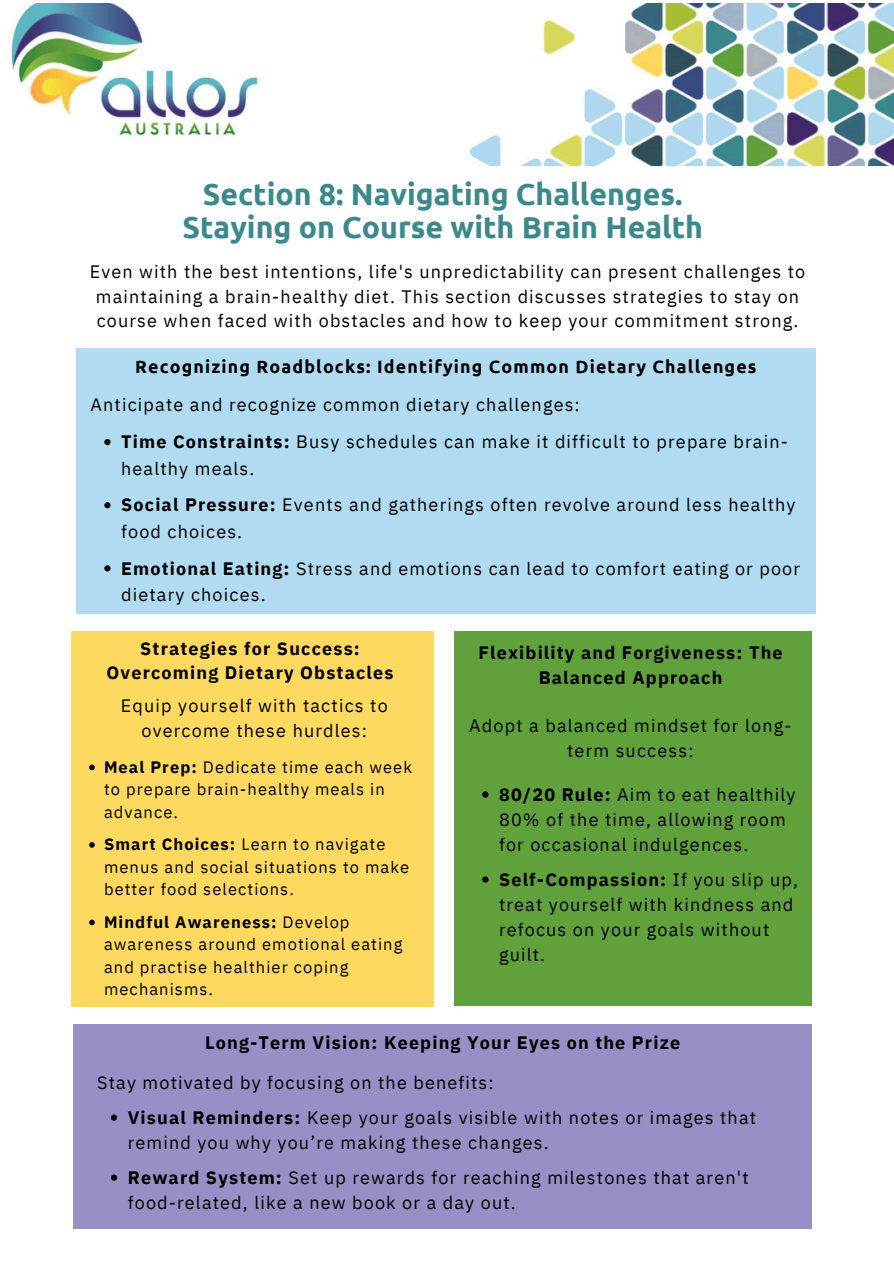
<style>
.page{position:relative;width:894px;height:1264px;background:#fff}
.page>*{position:absolute;margin:0;border:0;box-sizing:border-box;transform-origin:0 0}
.t1{font:700 30.3px/33.8px "Ubuntu";color:#3b898c;text-align:center}
.t2{font:18px/25px "IBM Plex Sans";letter-spacing:.065em;color:#000}
.t3{font:700 18px/24.8px "IBM Plex Sans";letter-spacing:.065em;color:#000;text-align:center}
.t4{font:700 17.85px "Ubuntu";letter-spacing:.065em;color:#000}
.t5{font:16.5px/22.5px "IBM Plex Sans";letter-spacing:.065em;color:#000}
.s1{font-weight:700}
</style>
<div class="page">
<img style="left:11px;top:3px;width:882px;height:162px">
<div style="left:73px;top:1024px;width:738px;height:205px;background:#978fc5"></div>
<svg style="left:111px;top:1114px;width:6px;height:6px"></svg>
<svg style="left:111px;top:1174px;width:6px;height:6px"></svg>
<div style="left:453px;top:631px;width:358px;height:374px;background:#60a13c"></div>
<div style="left:71px;top:631px;width:362px;height:375px;background:#fed95f"></div>
<svg style="left:89px;top:764px;width:6px;height:6px"></svg>
<svg style="left:89px;top:842px;width:6px;height:5px"></svg>
<svg style="left:89px;top:919px;width:6px;height:6px"></svg>
<svg style="left:482px;top:791px;width:6px;height:6px"></svg>
<svg style="left:482px;top:876px;width:6px;height:6px"></svg>
<div style="left:76px;top:348px;width:739px;height:265px;background:#b0dbf1"></div>
<svg style="left:104px;top:439px;width:6px;height:6px"></svg>
<svg style="left:104px;top:502px;width:6px;height:6px"></svg>
<svg style="left:104px;top:565px;width:6px;height:6px"></svg>
<h1 class="t1" style="left:182px;top:176px;width:522px">Section 8: Navigating Challenges.<br>Staying on Course with Brain Health</h1>
<p class="t2" style="left:90px;top:259px;width:717px;text-align:center">Even with the best intentions, life's unpredictability can present challenges to maintaining a brain-healthy diet. This section discusses strategies to stay on course when faced with obstacles and how to keep your commitment strong.</p>
<p class="t4" style="left:135px;top:356px;width:622px">Recognizing Roadblocks: Identifying Common Dietary Challenges</p>
<h2 class="t2" style="left:90px;top:392px;width:490px">Anticipate and recognize common dietary challenges:</h2>
<p class="t2" style="left:121px;top:428px;width:668px;line-height:26.2px"><span class="s1">Time Constraints:</span> Busy schedules can make it difficult to prepare brain&shy;healthy meals.</p>
<p class="t2" style="left:121px;top:491px;width:675px;line-height:26.2px"><span class="s1">Social Pressure:</span> Events and gatherings often revolve around less healthy food choices.</p>
<p class="t2" style="left:121px;top:554px;width:680px;line-height:26.2px"><span class="s1">Emotional Eating:</span> Stress and emotions can lead to comfort eating or poor dietary choices.</p>
<p class="t3" style="left:107px;top:635px;width:288px">Strategies for Success:<br>Overcoming Dietary Obstacles</p>
<p class="t2" style="left:121px;top:693px;width:268px;text-align:center">Equip yourself with tactics to overcome these hurdles:</p>
<h2 class="t5" style="left:104px;top:755px;width:309px"><span class="s1">Meal Prep:</span> Dedicate time each week to prepare brain-healthy meals in advance.</h2>
<p class="t5" style="left:104px;top:832px;width:306px"><span class="s1">Smart Choices:</span> Learn to navigate menus and social situations to make better food selections.</p>
<p class="t5" style="left:104px;top:910px;width:300px"><span class="s1">Mindful Awareness:</span> Develop awareness around emotional eating and practise healthier coping mechanisms.</p>
<p class="t3" style="left:478px;top:640px;width:306px">Flexibility and Forgiveness: The<br>Balanced Approach</p>
<h2 class="t2" style="left:469px;top:712px;width:324px;text-align:center">Adopt a balanced mindset for long&shy;term success:</h2>
<p class="t2" style="left:499px;top:781px;width:298px"><span class="s1">80/20 Rule:</span> Aim to eat healthily<br>80% of the time, allowing room for occasional indulgences.</p>
<p class="t2" style="left:499px;top:866px;width:300px"><span class="s1">Self-Compassion:</span> If you slip up, treat yourself with kindness and refocus on your goals without guilt.</p>
<h2 class="t3" style="left:205px;top:1030px;width:476px">Long-Term Vision: Keeping Your Eyes on the Prize</h2>
<p class="t2" style="left:97px;top:1069px;width:398px">Stay motivated by focusing on the benefits:</p>
<p class="t2" style="left:128px;top:1104px;width:629px"><span class="s1">Visual Reminders:</span> Keep your goals visible with notes or images that remind you why you’re making these changes.</p>
<p class="t2" style="left:128px;top:1164px;width:622px"><span class="s1">Reward System:</span> Set up rewards for reaching milestones that aren't food-related, like a new book or a day out.</p>
</div>
